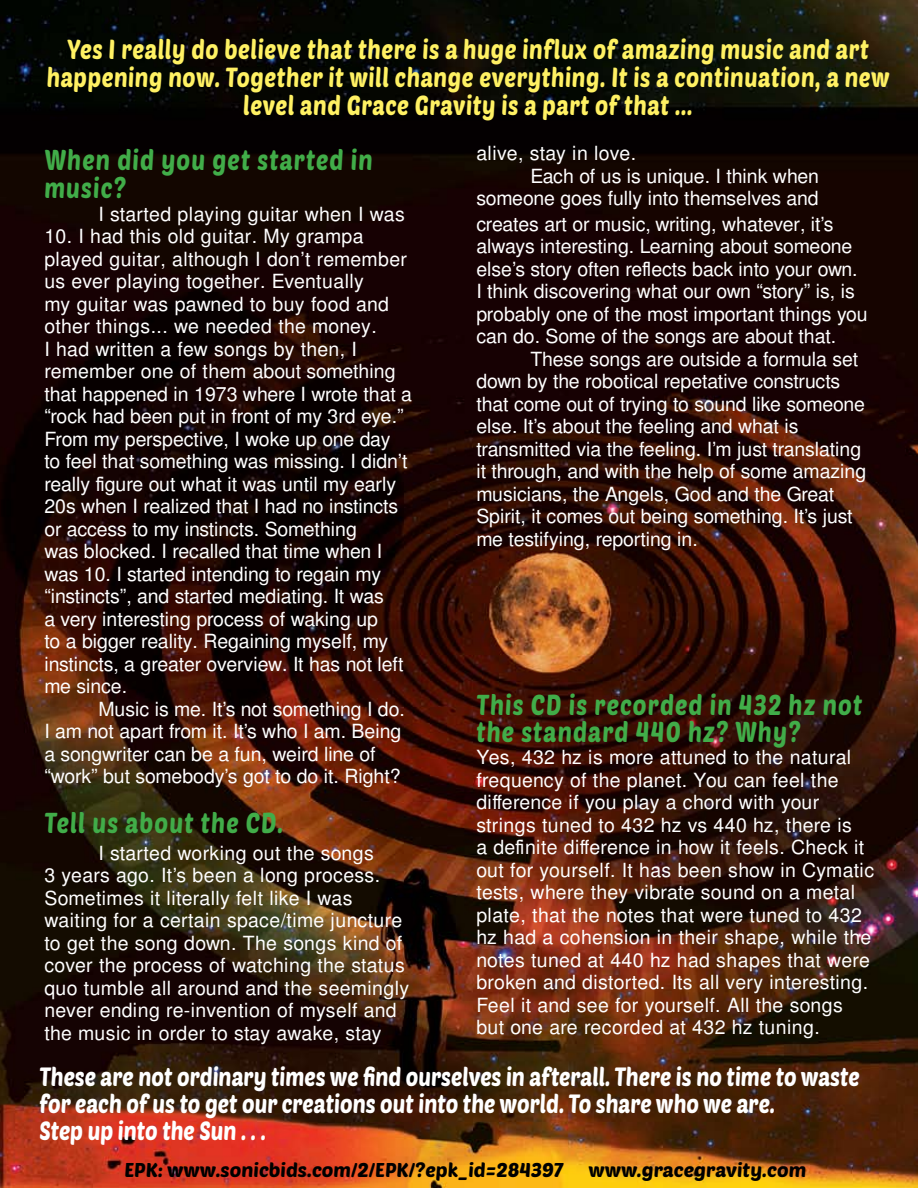
<style>
.page{position:relative;width:918px;height:1188px;background:#fff}
.page>*{position:absolute;margin:0;border:0;box-sizing:border-box;transform-origin:0 0}
.t1{font:28.05px/28.5px "Poetsen One";letter-spacing:.05em;color:#41ad49;scale:.82 1}
.t2{font:26.85px/28.5px "Poetsen One";letter-spacing:.025em;color:#fff163;text-align:center;scale:.82 1}
.t3{font:25.8px/27px "Poetsen One";color:#fff;scale:.82 1}
.t4{font:19.5px/22.5px "Free Sans";color:#fff}
.t5{font:19.5px "Poetsen One";color:#000}
.t6{font:19.5px "Free Sans";letter-spacing:.02em;color:#fff}
</style>
<div class="page">
<img style="left:0;top:0;width:918px;height:1188px">
<h2 class="t2" style="left:47px;top:34px;width:1030px">Yes I really do believe that there is a huge influx of amazing music and art happening now. Together it will change everything. It is a continuation, a new level and Grace Gravity is a part of that ...</h2>
<h1 class="t1" style="left:44px;top:144px;width:402px">When did you get started in music?</h1>
<p class="t6" style="left:98px;top:200px;width:308px">I started playing guitar when I was</p>
<p class="t4" style="left:44px;top:226px;width:369px">10. I had this old guitar. My grampa played guitar, although I don’t remember us ever playing together. Eventually<br>my guitar was pawned to buy food and other things... we needed the money.<br>I had written a few songs by then, I remember one of them about something that happened in 1973 where I wrote that a “rock had been put in front of my 3rd eye.” From my perspective, I woke up one day<br>to feel that something was missing. I didn’t really figure out what it was until my early 20s when I realized that I had no instincts or access to my instincts. Something<br>was blocked. I recalled that time when I was 10. I started intending to regain my “instincts”, and started mediating. It was<br>a very interesting process of waking up<br>to a bigger reality. Regaining myself, my instincts, a greater overview. It has not left me since.</p>
<p class="t4" style="left:44px;top:699px;width:362px;text-indent:54px">Music is me. It’s not something I do.<br>I am not apart from it. It’s who I am. Being a songwriter can be a fun, weird line of “work” but somebody’s got to do it. Right?</p>
<h1 class="t1" style="left:44px;top:807px;width:293px">Tell us about the CD.</h1>
<p class="t4" style="left:44px;top:843px;width:366px;text-indent:54px">I started working out the songs<br>3 years ago. It’s been a long process.<br>Sometimes it literally felt like I was waiting for a certain space/time juncture to get the song down. The songs kind of cover the process of watching the status quo tumble all around and the seemingly never ending re-invention of myself and the music in order to stay awake, stay</p>
<p class="t4" style="left:476px;top:143px;width:161px">alive, stay in love.</p>
<p class="t4" style="left:530px;top:166px;width:290px">Each of us is unique. I think when</p>
<p class="t4" style="left:476px;top:188px;width:344px">someone goes fully into themselves and</p>
<p class="t4" style="left:476px;top:214px;width:393px">creates art or music, writing, whatever, it’s always interesting. Learning about someone else’s story often reflects back into your own.<br>I think discovering what our own “story” is, is probably one of the most important things you can do. Some of the songs are about that.</p>
<p class="t4" style="left:476px;top:349px;width:391px;text-indent:54px">These songs are outside a formula set down by the robotical repetative constructs that come out of trying to sound like someone else. It’s about the feeling and what is transmitted via the feeling. I’m just translating it through, and with the help of some amazing musicians, the Angels, God and the Great Spirit, it comes out being something. It’s just me testifying, reporting in.</p>
<h1 class="t1" style="left:476px;top:690px;width:472px;line-height:27px">This CD is recorded in 432 hz not the standard 440 hz? Why?</h1>
<p class="t4" style="left:476px;top:747px;width:399px">Yes, 432 hz is more attuned to the natural frequency of the planet. You can feel the difference if you play a chord with your strings tuned to 432 hz vs 440 hz, there is<br>a definite difference in how it feels. Check it out for yourself. It has been show in Cymatic tests, where they vibrate sound on a metal plate, that the notes that were tuned to 432 hz had a cohension in their shape, while the notes tuned at 440 hz had shapes that were broken and distorted. Its all very interesting.<br>Feel it and see for yourself. All the songs but one are recorded at 432 hz tuning.</p>
<h3 class="t3" style="left:39px;top:1063px;width:1002px">These are not ordinary times we find ourselves in afterall. There is no time to waste for each of us to get our creations out into the world. To share who we are.<br>Step up into the Sun . . .</h3>
<p class="t5" style="left:124px;top:1157px;width:441px">EPK: www.sonicbids.com/2/EPK/?epk_id=284397</p>
<p class="t5" style="left:588px;top:1157px;width:219px">www.gracegravity.com</p>
</div>
